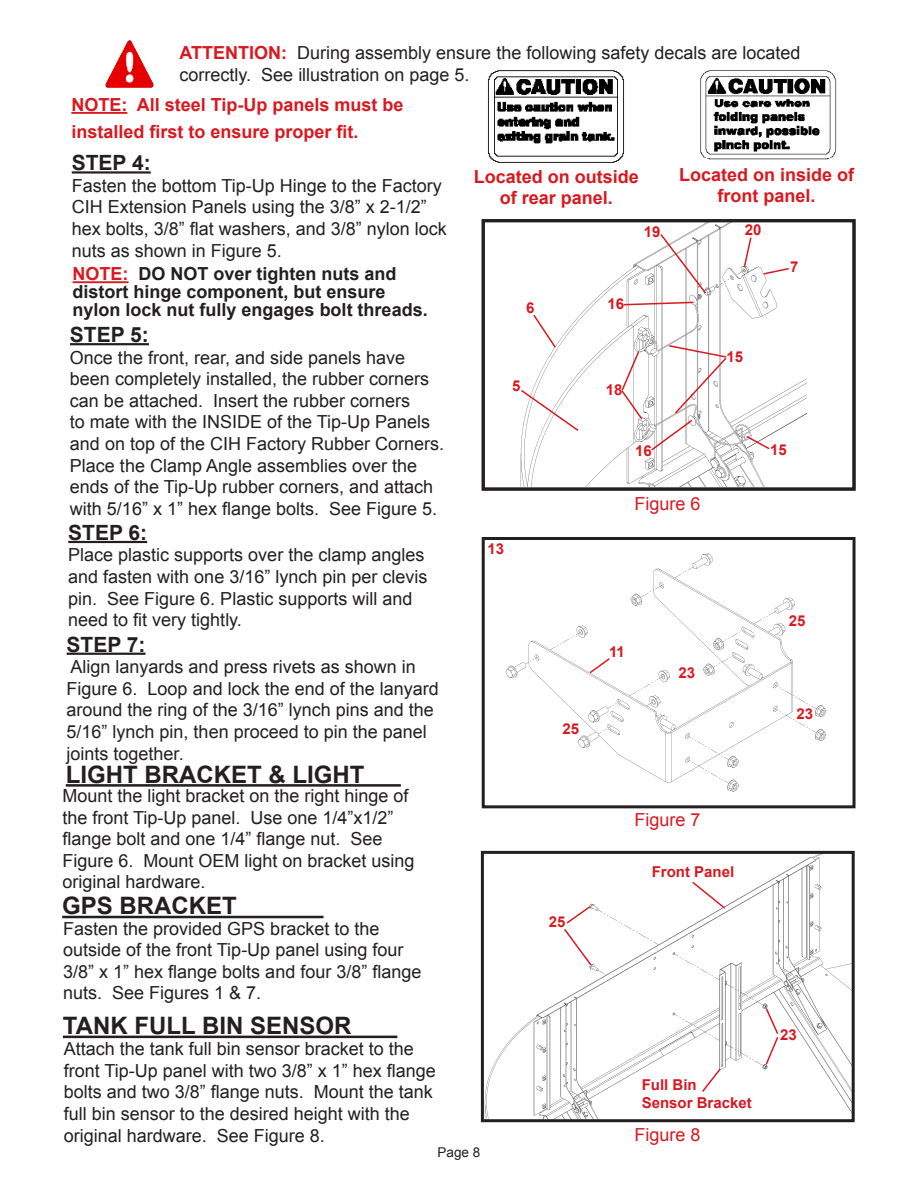
<style>
.page{position:relative;width:918px;height:1188px;background:#fff}
.page>*{position:absolute;margin:0;border:0;box-sizing:border-box;transform-origin:0 0}
.t1{font:700 24px "Arial";color:#231f20}
.t2{font:700 21px "Arial";color:#231f20}
.t3{font:18px/21.6px "Arial";color:#231f20}
.t4{font:700 18px/21.6px "Arial";color:#d81920;text-align:center}
.t5{font:700 18px "Arial";color:#231f20}
.t6{font:18px "Arial";color:#d81920}
.t7{font:700 15px "Arial";color:#d81920}
.t8{font:13.5px "Arial";color:#231f20}
.s1{font-weight:700;color:#d81920}
.s2{color:#d81920}
</style>
<div class="page">
<img style="left:520px;top:223px;width:286px;height:264px">
<img style="left:485px;top:855px;width:366px;height:263px">
<img style="left:505px;top:553px;width:322px;height:239px">
<img style="left:105px;top:40px;width:49px;height:48px">
<hr style="left:72px;top:171px;width:79px;height:3px;background:#231f20">
<hr style="left:63px;top:1036px;width:334px;height:2px;background:#231f20">
<hr style="left:70px;top:343px;width:79px;height:2px;background:#231f20">
<img style="left:488px;top:70px;width:136px;height:93px">
<img style="left:700px;top:70px;width:137px;height:90px">
<hr style="left:67px;top:653px;width:79px;height:2px;background:#231f20">
<hr style="left:62px;top:916px;width:262px;height:2px;background:#231f20">
<div style="left:482px;top:219px;width:374px;height:272px;border:3px solid #231f20"></div>
<div style="left:482px;top:537px;width:374px;height:271px;border:3px solid #231f20"></div>
<div style="left:481px;top:851px;width:374px;height:271px;border:3px solid #231f20"></div>
<svg style="left:762px;top:267px;width:29px;height:9px"></svg>
<svg style="left:743px;top:236px;width:10px;height:32px"></svg>
<svg style="left:659px;top:233px;width:49px;height:62px"></svg>
<svg style="left:532px;top:313px;width:25px;height:36px"></svg>
<svg style="left:745px;top:434px;width:26px;height:17px"></svg>
<svg style="left:520px;top:388px;width:60px;height:44px"></svg>
<svg style="left:622px;top:301px;width:73px;height:5px"></svg>
<hr style="left:66px;top:784px;width:335px;height:3px;background:#231f20">
<svg style="left:691px;top:880px;width:36px;height:30px"></svg>
<svg style="left:700px;top:1067px;width:22px;height:27px"></svg>
<svg style="left:620px;top:344px;width:108px;height:108px"></svg>
<svg style="left:563px;top:905px;width:30px;height:62px"></svg>
<svg style="left:764px;top:1007px;width:16px;height:59px"></svg>
<hr style="left:68px;top:541px;width:79px;height:2px;background:#231f20">
<hr style="left:71px;top:112px;width:56px;height:2px;background:#d81920">
<hr style="left:73px;top:281px;width:56px;height:2px;background:#d81920">
<svg style="left:588px;top:657px;width:23px;height:18px"></svg>
<p class="t3" style="left:180px;top:42px;width:622px"><span class="s1">ATTENTION:</span> During assembly ensure the following safety decals are located correctly. See illustration on page 5.</p>
<p class="t4" style="left:71px;top:94px;width:334px">NOTE: All steel Tip-Up panels must be</p>
<p class="t4" style="left:71px;top:121px;width:289px">installed first to ensure proper fit.</p>
<p class="t2" style="left:72px;top:149px;width:29px">Step</p>
<p class="t2" style="left:132px;top:149px;width:20px">4:</p>
<p class="t3" style="left:72px;top:175px;width:377px">Fasten the bottom Tip-Up Hinge to the Factory CIH Extension Panels using the 3/8” x 2-1/2” hex bolts, 3/8” flat washers, and 3/8” nylon lock nuts as shown in Figure 5.</p>
<p class="t4" style="left:73px;top:264px;width:26px">Note</p>
<p class="t5" style="left:123px;top:262px;width:276px"><span class="s2">:</span> DO NOT over tighten nuts and</p>
<p class="t5" style="left:73px;top:280px;width:315px">distort hinge component, but ensure</p>
<p class="t5" style="left:73px;top:298px;width:357px">nylon lock nut fully engages bolt threads.</p>
<p class="t2" style="left:70px;top:321px;width:29px">Step</p>
<p class="t2" style="left:130px;top:321px;width:20px">5:</p>
<p class="t3" style="left:70px;top:347px;width:376px">Once the front, rear, and side panels have been completely installed, the rubber corners can be attached. Insert the rubber corners<br>to mate with the INSIDE of the Tip-Up Panels and on top of the CIH Factory Rubber Corners.<br>Place the Clamp Angle assemblies over the ends of the Tip-Up rubber corners, and attach with 5/16” x 1” hex flange bolts. See Figure 5.</p>
<p class="t2" style="left:68px;top:518px;width:29px">Step</p>
<p class="t2" style="left:129px;top:518px;width:20px">6:</p>
<p class="t3" style="left:68px;top:544px;width:361px">Place plastic supports over the clamp angles and fasten with one 3/16” lynch pin per clevis pin. See Figure 6. Plastic supports will and need to fit very tightly.</p>
<p class="t2" style="left:67px;top:630px;width:29px">Step</p>
<p class="t2" style="left:127px;top:630px;width:20px">7:</p>
<p class="t3" style="left:67px;top:656px;width:374px">Align lanyards and press rivets as shown in Figure 6. Loop and lock the end of the lanyard around the ring of the 3/16” lynch pins and the 5/16” lynch pin, then proceed to pin the panel joints together.</p>
<p class="t1" style="left:66px;top:758px;width:300px">LIGHT BRACKET &amp; LIGHT</p>
<p class="t3" style="left:62px;top:785px;width:354px">Mount the light bracket on the right hinge of the front Tip-Up panel. Use one 1/4”x1/2” flange bolt and one 1/4” flange nut. See Figure 6. Mount OEM light on bracket using original hardware.</p>
<p class="t1" style="left:62px;top:890px;width:176px">GPS BRACKET</p>
<p class="t3" style="left:63px;top:918px;width:360px">Fasten the provided GPS bracket to the outside of the front Tip-Up panel using four 3/8” x 1” hex flange bolts and four 3/8” flange nuts. See Figures 1 &amp; 7.</p>
<p class="t1" style="left:63px;top:1010px;width:290px">TANK FULL BIN SENSOR</p>
<p class="t3" style="left:64px;top:1038px;width:374px">Attach the tank full bin sensor bracket to the front Tip-Up panel with two 3/8” x 1” hex flange bolts and two 3/8” flange nuts. Mount the tank full bin sensor to the desired height with the original hardware. See Figure 8.</p>
<p class="t4" style="left:474px;top:166px;width:167px">Located on outside of rear panel.</p>
<p class="t4" style="left:679px;top:164px;width:177px">Located on inside of front panel.</p>
<p class="t7" style="left:526px;top:297px;width:10px">6</p>
<p class="t7" style="left:512px;top:376px;width:10px">5</p>
<p class="t7" style="left:488px;top:539px;width:18px">13</p>
<p class="t7" style="left:644px;top:222px;width:18px">19</p>
<p class="t7" style="left:745px;top:220px;width:18px">20</p>
<p class="t7" style="left:608px;top:294px;width:18px">16</p>
<p class="t7" style="left:606px;top:380px;width:18px">18</p>
<p class="t7" style="left:726px;top:347px;width:18px">15</p>
<p class="t7" style="left:790px;top:257px;width:10px">7</p>
<p class="t7" style="left:635px;top:440px;width:18px">16</p>
<p class="t6" style="left:634px;top:491px;width:68px">Figure 6</p>
<p class="t7" style="left:770px;top:440px;width:18px">15</p>
<p class="t7" style="left:562px;top:719px;width:18px">25</p>
<p class="t7" style="left:609px;top:642px;width:17px">11</p>
<p class="t7" style="left:678px;top:663px;width:18px">23</p>
<p class="t7" style="left:789px;top:611px;width:18px">25</p>
<p class="t7" style="left:797px;top:704px;width:18px">23</p>
<p class="t7" style="left:549px;top:911px;width:18px">25</p>
<p class="t6" style="left:634px;top:808px;width:68px">Figure 7</p>
<p class="t7" style="left:652px;top:862px;width:84px">Front Panel</p>
<p class="t7" style="left:642px;top:1075px;width:57px">Full Bin</p>
<p class="t7" style="left:642px;top:1093px;width:112px">Sensor Bracket</p>
<p class="t6" style="left:634px;top:1123px;width:68px">Figure 8</p>
<p class="t7" style="left:780px;top:1025px;width:18px">23</p>
<p class="t8" style="left:438px;top:1144px;width:44px">Page 8</p>
</div>
